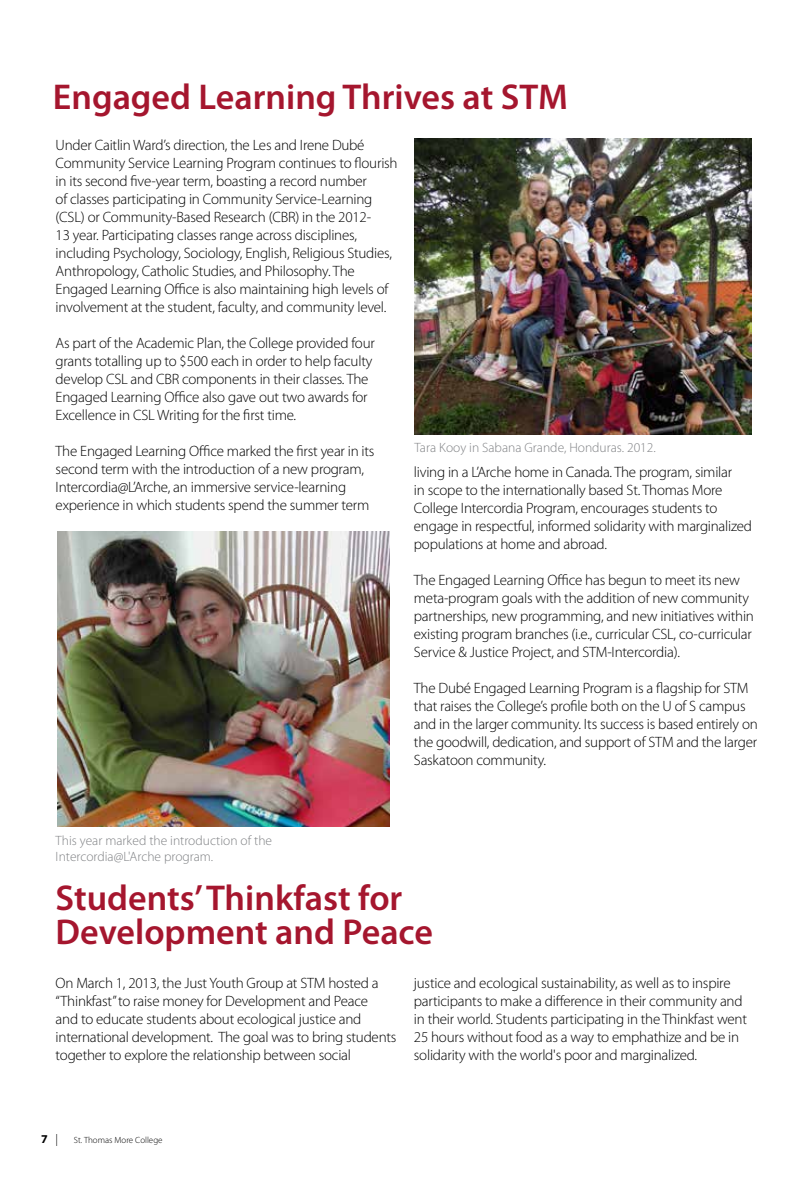
<style>
.page{position:relative;width:810px;height:1188px;background:#fff}
.page>*{position:absolute;margin:0;border:0;box-sizing:border-box;transform-origin:0 0}
.t1{font:600 36px/34.5px "Myriad Pro";color:#a5162e}
.t2{font:300 15px/18px "Myriad Pro";letter-spacing:-.015em;color:#000}
.t3{font:300 13.5px/16.2px "Myriad Pro";color:#808285}
.t4{font:700 12px "Myriad Pro";color:#000}
.t5{font:300 9px "Myriad Pro";color:#000}
.s1{font-weight:300}
</style>
<div class="page">
<img style="left:414px;top:139px;width:338px;height:295px">
<img style="left:57px;top:531px;width:333px;height:296px">
<h1 class="t1" style="left:53px;top:79px;width:517px">Engaged Learning Thrives at STM</h1>
<p class="t2" style="left:56px;top:136px;width:344px">Under Caitlin Ward’s direction, the Les and Irene Dubé Community Service Learning Program continues to flourish in its second five-year term, boasting a record number<br>of classes participating in Community Service-Learning (CSL) or Community-Based Research (CBR) in the 2012-<br>13 year. Participating classes range across disciplines, including Psychology, Sociology, English, Religious Studies, Anthropology, Catholic Studies, and Philosophy. The Engaged Learning Office is also maintaining high levels of involvement at the student, faculty, and community level.</p>
<p class="t2" style="left:56px;top:334px;width:321px">As part of the Academic Plan, the College provided four grants totalling up to $500 each in order to help faculty develop CSL and CBR components in their classes. The Engaged Learning Office also gave out two awards for Excellence in CSL Writing for the first time.</p>
<p class="t2" style="left:56px;top:442px;width:320px">The Engaged Learning Office marked the first year in its second term with the introduction of a new program, Intercordia@L’Arche, an immersive service-learning experience in which students spend the summer term</p>
<p class="t3" style="left:415px;top:439px;width:243px">Tara Kooy in Sabana Grande, Honduras. 2012.</p>
<p class="t2" style="left:414px;top:463px;width:340px">living in a L’Arche home in Canada. The program, similar<br>in scope to the internationally based St. Thomas More College Intercordia Program, encourages students to engage in respectful, informed solidarity with marginalized populations at home and abroad.</p>
<p class="t2" style="left:414px;top:571px;width:342px">The Engaged Learning Office has begun to meet its new meta-program goals with the addition of new community partnerships, new programming, and new initiatives within existing program branches (i.e., curricular CSL, co-curricular Service &amp; Justice Project, and STM-Intercordia).</p>
<p class="t2" style="left:414px;top:679px;width:345px">The Dubé Engaged Learning Program is a flagship for STM that raises the College’s profile both on the U of S campus and in the larger community. Its success is based entirely on the goodwill, dedication, and support of STM and the larger Saskatoon community.</p>
<p class="t3" style="left:56px;top:832px;width:218px">This year marked the introduction of the<br>Intercordia@L'Arche program.</p>
<h1 class="t1" style="left:56px;top:880px;width:379px">Students’ Thinkfast for<br>Development and Peace</h1>
<p class="t2" style="left:56px;top:974px;width:342px">On March 1, 2013, the Just Youth Group at STM hosted a “Thinkfast” to raise money for Development and Peace<br>and to educate students about ecological justice and international development. The goal was to bring students together to explore the relationship between social</p>
<p class="t2" style="left:414px;top:974px;width:335px">justice and ecological sustainability, as well as to inspire participants to make a difference in their community and in their world. Students participating in the Thinkfast went 25 hours without food as a way to emphathize and be in solidarity with the world's poor and marginalized.</p>
<p class="t4" style="left:41px;top:1131px;width:19px">7 <span class="s1">|</span></p>
<p class="t5" style="left:74px;top:1135px;width:90px">St. Thomas More College</p>
</div>
